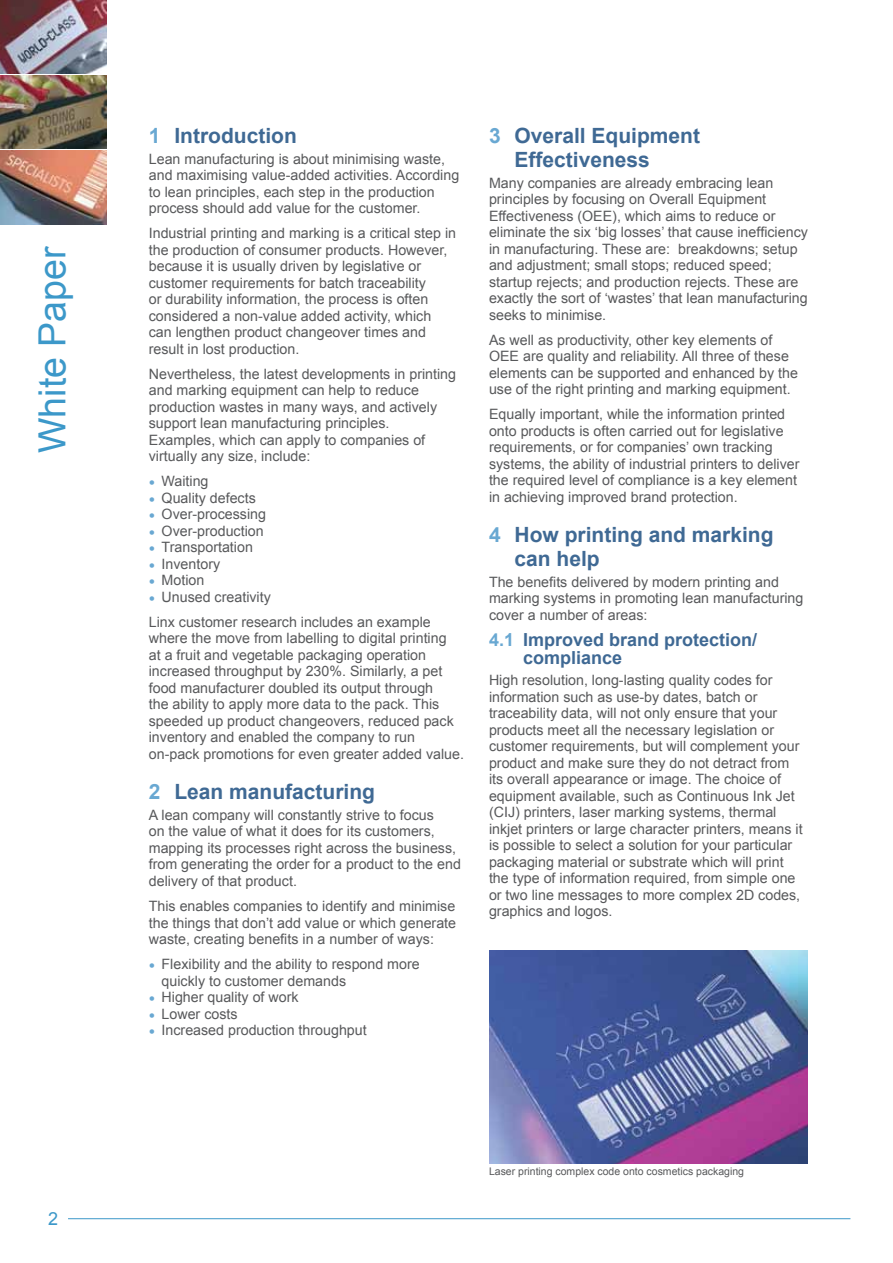
<style>
.page{position:relative;width:893px;height:1263px;background:#fff}
.page>*{position:absolute;margin:0;border:0;box-sizing:border-box;transform-origin:0 0}
.t1{font:37.5px "Arial";color:#3c98c9}
.t2{font:700 21px/24px "Arial";color:#3f6994}
.t3{font:700 18px/18px "Arial";color:#3f6994}
.t4{font:18px "Arial";color:#3c98c9}
.t5{font:14.25px/16.5px "Arial";color:#58595b}
.t6{font:10.5px "Arial";color:#58595b}
.s1{color:#69a8d2}
.s2{font-size:18px;color:#69a8d2}
</style>
<div class="page">
<img style="left:489px;top:950px;width:319px;height:213px">
<img style="left:0;top:0;width:106px;height:73px">
<img style="left:0;top:75px;width:106px;height:74px">
<img style="left:0;top:151px;width:106px;height:73px">
<hr style="left:68px;top:1218px;width:782px;height:1px;background:#3c98c9">
<h1 class="t1" style="left:28px;top:453px;width:208px;rotate:-90deg">White Paper</h1>
<p class="t4" style="left:48px;top:1207px;width:12px">2</p>
<h2 class="t2" style="left:149px;top:124px;width:150px"><span class="s1">1</span> Introduction</h2>
<p class="t5" style="left:149px;top:150px;width:312px">Lean manufacturing is about minimising waste, and maximising value-added activities. According to lean principles, each step in the production process should add value for the customer.</p>
<p class="t5" style="left:149px;top:225px;width:309px">Industrial printing and marking is a critical step in the production of consumer products. However, because it is usually driven by legislative or customer requirements for batch traceability<br>or durability information, the process is often considered a non-value added activity, which can lengthen product changeover times and result in lost production.</p>
<p class="t5" style="left:149px;top:366px;width:309px">Nevertheless, the latest developments in printing and marking equipment can help to reduce production wastes in many ways, and actively support lean manufacturing principles.<br>Examples, which can apply to companies of virtually any size, include:</p>
<p class="t5" style="left:149px;top:473px;width:61px"><span class="s2">•</span> Waiting</p>
<p class="t5" style="left:149px;top:490px;width:109px"><span class="s2">•</span> Quality defects</p>
<p class="t5" style="left:149px;top:506px;width:119px"><span class="s2">•</span> Over-processing</p>
<p class="t5" style="left:149px;top:523px;width:116px"><span class="s2">•</span> Over-production</p>
<p class="t5" style="left:149px;top:539px;width:106px"><span class="s2">•</span> Transportation</p>
<p class="t5" style="left:149px;top:556px;width:73px"><span class="s2">•</span> Inventory</p>
<p class="t5" style="left:149px;top:572px;width:57px"><span class="s2">•</span> Motion</p>
<p class="t5" style="left:149px;top:584px;width:283px;line-height:25px"><span class="s2">•</span> Unused creativity<br>Linx customer research includes an example</p>
<p class="t5" style="left:149px;top:630px;width:317px">where the move from labelling to digital printing<br>at a fruit and vegetable packaging operation increased throughput by 230%. Similarly, a pet food manufacturer doubled its output through<br>the ability to apply more data to the pack. This speeded up product changeovers, reduced pack inventory and enabled the company to run on-pack promotions for even greater added value.</p>
<h2 class="t2" style="left:149px;top:780px;width:228px"><span class="s1">2</span> Lean manufacturing</h2>
<p class="t5" style="left:149px;top:807px;width:314px">A lean company will constantly strive to focus<br>on the value of what it does for its customers, mapping its processes right across the business, from generating the order for a product to the end delivery of that product.</p>
<p class="t5" style="left:149px;top:898px;width:309px;text-align:justify">This enables companies to identify and minimise the things that don’t add value or which generate waste, creating benefits in a number of ways:</p>
<p class="t5" style="left:162px;top:956px;width:260px;text-indent:-13px"><span class="s2">•</span> Flexibility and the ability to respond more quickly to customer demands</p>
<p class="t5" style="left:149px;top:989px;width:151px"><span class="s2">•</span> Higher quality of work</p>
<p class="t5" style="left:149px;top:1005px;width:90px"><span class="s2">•</span> Lower costs</p>
<p class="t5" style="left:149px;top:1022px;width:219px"><span class="s2">•</span> Increased production throughput</p>
<h2 class="t2" style="left:514px;top:124px;width:187px;text-indent:-26px"><span class="s1">3</span> Overall Equipment<br>Effectiveness</h2>
<p class="t5" style="left:489px;top:174px;width:320px">Many companies are already embracing lean principles by focusing on Overall Equipment Effectiveness (OEE), which aims to reduce or eliminate the six ‘big losses’ that cause inefficiency in manufacturing. These are: breakdowns; setup and adjustment; small stops; reduced speed; startup rejects; and production rejects. These are exactly the sort of ‘wastes’ that lean manufacturing seeks to minimise.</p>
<p class="t5" style="left:489px;top:332px;width:310px">As well as productivity, other key elements of OEE are quality and reliability. All three of these elements can be supported and enhanced by the use of the right printing and marking equipment.</p>
<p class="t5" style="left:489px;top:406px;width:312px">Equally important, while the information printed onto products is often carried out for legislative requirements, or for companies’ own tracking systems, the ability of industrial printers to deliver the required level of compliance is a key element in achieving improved brand protection.</p>
<h2 class="t2" style="left:514px;top:523px;width:261px;text-indent:-26px"><span class="s1">4</span> How printing and marking can help</h2>
<p class="t5" style="left:489px;top:574px;width:316px">The benefits delivered by modern printing and marking systems in promoting lean manufacturing cover a number of areas:</p>
<p class="t3" style="left:523px;top:632px;width:236px;text-indent:-34px"><span class="s1">4.1</span> Improved brand protection/ compliance</p>
<p class="t5" style="left:489px;top:672px;width:315px">High resolution, long-lasting quality codes for information such as use-by dates, batch or traceability data, will not only ensure that your products meet all the necessary legislation or customer requirements, but will complement your product and make sure they do not detract from its overall appearance or image. The choice of equipment available, such as Continuous Ink Jet (CIJ) printers, laser marking systems, thermal inkjet printers or large character printers, means it is possible to select a solution for your particular packaging material or substrate which will print the type of information required, from simple one or two line messages to more complex 2D codes, graphics and logos.</p>
<p class="t6" style="left:489px;top:1164px;width:257px">Laser printing complex code onto cosmetics packaging</p>
</div>
